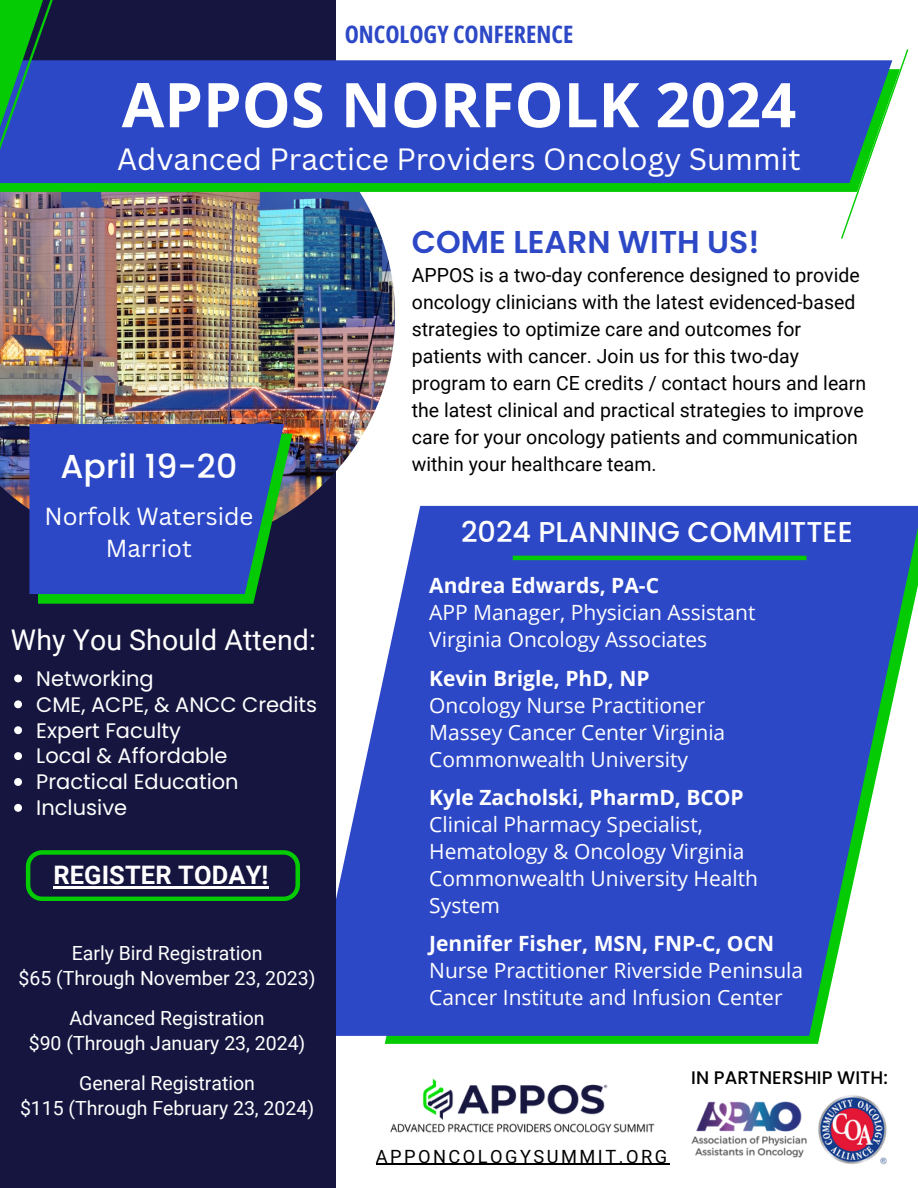
<style>
.page{position:relative;width:918px;height:1188px;background:#fff}
.page>*{position:absolute;margin:0;border:0;box-sizing:border-box;transform-origin:0 0}
.t1{font:700 61.65px "Open Sans";color:#fff}
.t2{font:500 33.15px "Poppins";color:#fff}
.t3{font:600 31.5px "Poppins";color:#2d48c6}
.t4{font:30px "Canva Sans";color:#fff}
.t5{font:500 28.65px "Poppins";color:#fff}
.t6{font:28.5px "Roboto";letter-spacing:.005em;color:#fff}
.t7{font:700 25.5px "Roboto";letter-spacing:.005em;color:#fff}
.t8{font:24px/32.7px "Canva Sans";color:#fff;text-align:center}
.t9{font:700 24px "Open Sans Condensed";color:#2d48c6}
.t10{font:21px/27px "Open Sans";color:#fff}
.t11{font:21px "Poppins";color:#fff}
.t12{font:700 21px "Open Sans";color:#fff}
.t13{font:19.5px/27px "Roboto";color:#000}
.t14{font:19.5px "Roboto";color:#fff}
.t15{font:18.3px "Roboto";letter-spacing:.135em;color:#000}
.t16{font:500 18.15px "Poppins";color:#000}
.s1{font-weight:700}
</style>
<div class="page">
<svg style="left:335px;top:506px;width:583px;height:530px;background:#4560c9"></svg>
<div style="left:0;top:0;width:335px;height:1188px;background:#15153f"></div>
<img style="left:0;top:192px;width:395px;height:358px">
<svg style="left:0;top:183px;width:841px;height:9px;background:#05c905"></svg>
<div style="left:0;top:60px;width:841px;height:123px;background:#2d48c6"></div>
<svg style="left:0;top:0;width:53px;height:150px;background:#197467"></svg>
<svg style="left:841px;top:49px;width:67px;height:190px"></svg>
<img style="left:691px;top:1095px;width:196px;height:70px">
<svg style="left:29px;top:424px;width:264px;height:180px;background:#2950ac"></svg>
<svg style="left:26px;top:850px;width:274px;height:51px"></svg>
<img style="left:390px;top:1078px;width:265px;height:55px">
<hr style="left:513px;top:556px;width:293px;height:4px;background:#04cb03">
<hr style="left:376px;top:1164px;width:294px;height:1px;background:#000">
<svg style="left:14px;top:675px;width:8px;height:7px"></svg>
<svg style="left:14px;top:700px;width:8px;height:8px"></svg>
<svg style="left:14px;top:726px;width:8px;height:8px"></svg>
<svg style="left:14px;top:752px;width:8px;height:8px"></svg>
<svg style="left:14px;top:778px;width:8px;height:8px"></svg>
<svg style="left:14px;top:804px;width:8px;height:8px"></svg>
<p class="t9" style="left:345px;top:18px;width:230px">ONCOLOGY CONFERENCE</p>
<p class="t1" style="left:122px;top:61px;width:676px">APPOS NORFOLK 2024</p>
<p class="t4" style="left:117px;top:137px;width:685px">Advanced Practice Providers Oncology Summit</p>
<p class="t2" style="left:61px;top:443px;width:178px">April 19-20</p>
<p class="t8" style="left:44px;top:499px;width:210px">Norfolk Waterside<br>Marriot</p>
<p class="t6" style="left:11px;top:623px;width:307px">Why You Should Attend:</p>
<p class="t11" style="left:36px;top:664px;width:119px">Networking</p>
<p class="t11" style="left:36px;top:690px;width:282px">CME, ACPE, &amp; ANCC Credits</p>
<p class="t11" style="left:36px;top:715px;width:146px">Expert Faculty</p>
<p class="t11" style="left:36px;top:741px;width:193px">Local &amp; Affordable</p>
<p class="t11" style="left:36px;top:767px;width:204px">Practical Education</p>
<p class="t11" style="left:36px;top:793px;width:92px">Inclusive</p>
<p class="t7" style="left:53px;top:860px;width:216px">REGISTER TODAY!</p>
<p class="t14" style="left:72px;top:942px;width:192px">Early Bird Registration</p>
<p class="t14" style="left:19px;top:967px;width:299px">$65 (Through November 23, 2023)</p>
<p class="t14" style="left:69px;top:1007px;width:197px">Advanced Registration</p>
<p class="t14" style="left:29px;top:1032px;width:278px">$90 (Through January 23, 2024)</p>
<p class="t14" style="left:79px;top:1072px;width:177px">General Registration</p>
<p class="t14" style="left:20px;top:1097px;width:296px">$115 (Through February 23, 2024)</p>
<p class="t3" style="left:412px;top:220px;width:349px">COME LEARN WITH US!</p>
<p class="t13" style="left:412px;top:262px;width:456px">APPOS is a two-day conference designed to provide oncology clinicians with the latest evidenced-based strategies to optimize care and outcomes for patients with cancer. Join us for this two-day program to earn CE credits / contact hours and learn the latest clinical and practical strategies to improve care for your oncology patients and communication within your healthcare team.</p>
<p class="t5" style="left:461px;top:512px;width:393px">2024 PLANNING COMMITTEE</p>
<p class="t12" style="left:429px;top:571px;width:231px">Andrea Edwards, PA-C</p>
<p class="t10" style="left:429px;top:599px;width:328px">APP Manager, Physician Assistant<br>Virginia Oncology Associates</p>
<p class="t12" style="left:429px;top:663px;width:222px">Kevin Brigle, PhD, NP</p>
<p class="t10" style="left:429px;top:691px;width:278px">Oncology Nurse Practitioner</p>
<p class="t10" style="left:429px;top:718px;width:298px">Massey Cancer Center Virginia<br>Commonwealth University</p>
<p class="t12" style="left:429px;top:782px;width:316px">Kyle Zacholski, PharmD, BCOP</p>
<p class="t10" style="left:429px;top:810px;width:330px">Clinical Pharmacy Specialist,<br>Hematology &amp; Oncology Virginia<br>Commonwealth University Health<br>System</p>
<p class="t10" style="left:429px;top:929px;width:375px"><span class="s1">Jennifer Fisher, MSN, FNP-C, OCN<br></span>Nurse Practitioner Riverside Peninsula<br>Cancer Institute and Infusion Center</p>
<p class="t15" style="left:376px;top:1146px;width:293px">APPONCOLOGYSUMMIT.ORG</p>
<p class="t16" style="left:691px;top:1065px;width:198px">IN PARTNERSHIP WITH:</p>
</div>
